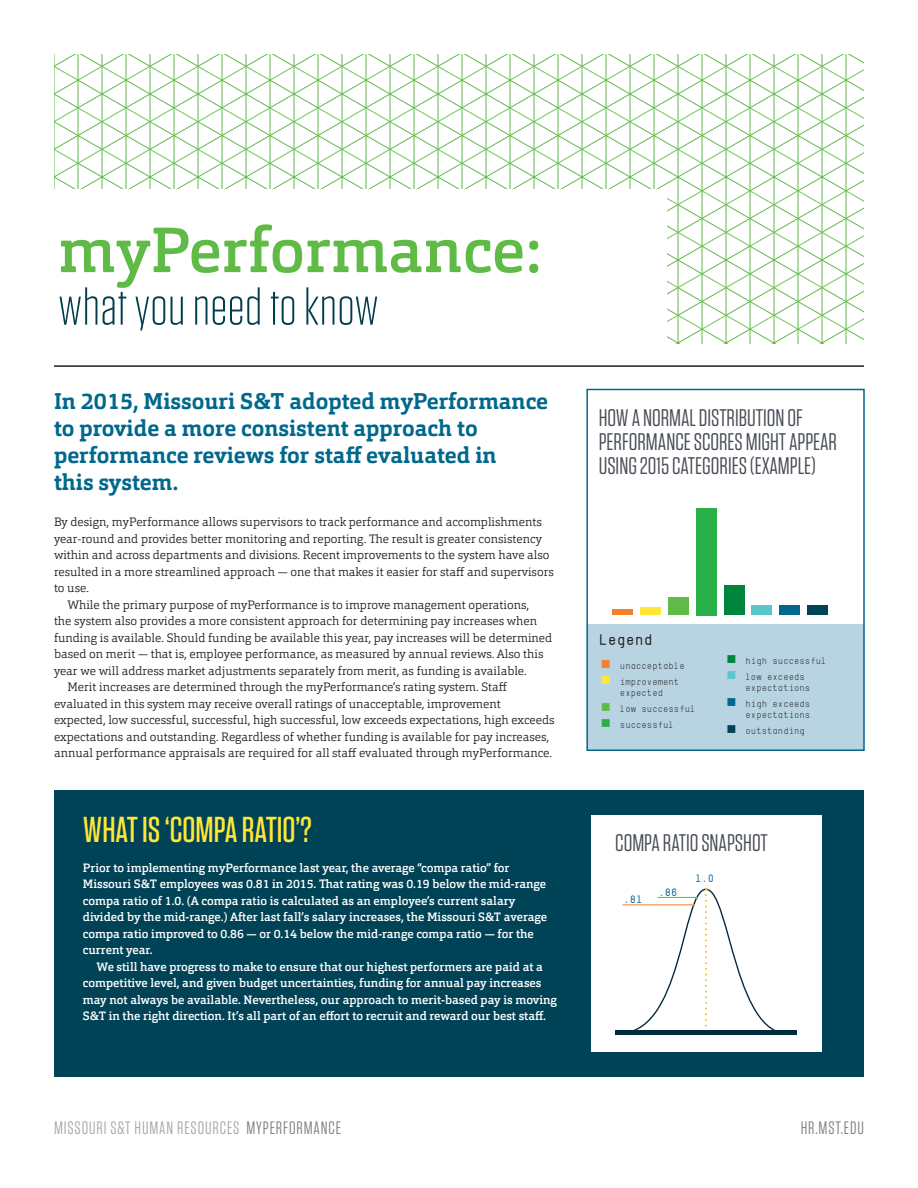
<style>
.page{position:relative;width:918px;height:1188px;background:#fff}
.page>*{position:absolute;margin:0;border:0;box-sizing:border-box;transform-origin:0 0}
.t1{font:265.2px "Chartwell Bars Vertical";letter-spacing:-.075em;color:#f47f2a}
.Donor_list{font:500 63px "Orgon Slab";color:#60bb46}
.Donor_list-2{font:300 52.5px "Tungsten";letter-spacing:.01em;color:#003b4e}
.Story_Text_NO_INDENT{font:500 36px "Tungsten";color:#ffe637}
.t2{font:24px/24px "Tungsten";color:#464b54}
.t3{font:700 22.5px/27px "Orgon Slab";color:#00688c}
.Photo{font:18px "Tungsten";letter-spacing:.05em;color:#a8a9ad}
.Photo-2{font:18px "Tungsten";letter-spacing:.05em;color:#808285}
.t4{font:700 15px "TSTAR Mono Round";color:#231f20}
.t5{font:300 12px/16.5px "Orgon Slab";color:#231f20}
.t6{font:500 12px/16.5px "Orgon Slab";color:#fff}
.t7{font:700 10.5px "TSTAR Mono Round";color:#00688c}
.t8{font:9px/10.8px "TSTAR Mono Round";color:#231f20;text-align:center}
.s1{color:#ffe637}
.s2{color:#60bb46}
.s3{color:#2ab049}
.s4{color:#00853d}
.s5{color:#014356}
.s6{color:#f47f2a}
.s7{color:#5ac6cc}
.s8{color:#00688c}
.s9{color:#808285}
</style>
<div class="page">
<div style="left:54px;top:790px;width:810px;height:286px;background:#014356"></div>
<div style="left:591px;top:815px;width:230px;height:236px;background:#fff"></div>
<div style="left:587px;top:624px;width:277px;height:126px;background:#b8d3e2"></div>
<div style="left:586px;top:389px;width:279px;height:362px;border:2px solid #00688c"></div>
<svg style="left:54px;top:54px;width:810px;height:289px"></svg>
<div style="left:42px;top:189px;width:625px;height:164px;background:#fff"></div>
<hr style="left:54px;top:365px;width:810px;height:2px;background:#231f20">
<svg style="left:615px;top:888px;width:182px;height:147px"></svg>
<hr style="left:615px;top:1030px;width:182px;height:4px;background:#002b3d">
<p class="Donor_list" style="left:58px;top:210px;width:484px">myPerformance:</p>
<p class="Donor_list-2" style="left:58px;top:280px;width:322px">what you need to know</p>
<p class="t3" style="left:54px;top:387px;width:496px">In 2015, Missouri S&amp;T adopted myPerformance to provide a more consistent approach to performance reviews for staff evaluated in<br>this system.</p>
<p class="t5" style="left:54px;top:514px;width:501px">By design, myPerformance allows supervisors to track performance and accomplishments year-round and provides better monitoring and reporting. The result is greater consistency within and across departments and divisions. Recent improvements to the system have also resulted in a more streamlined approach — one that makes it easier for staff and supervisors to use.</p>
<p class="t5" style="left:54px;top:596px;width:500px;text-indent:14px">While the primary purpose of myPerformance is to improve management operations,<br>the system also provides a more consistent approach for determining pay increases when funding is available. Should funding be available this year, pay increases will be determined based on merit — that is, employee performance, as measured by annual reviews. Also this year we will address market adjustments separately from merit, as funding is available.</p>
<p class="t5" style="left:54px;top:679px;width:502px;text-indent:14px">Merit increases are determined through the myPerformance’s rating system. Staff evaluated in this system may receive overall ratings of unacceptable, improvement expected, low successful, successful, high successful, low exceeds expectations, high exceeds expectations and outstanding. Regardless of whether funding is available for pay increases, annual performance appraisals are required for all staff evaluated through myPerformance.</p>
<p class="Story_Text_NO_INDENT" style="left:83px;top:810px;width:230px">WHAT IS ‘COMPA RATIO’?</p>
<p class="t6" style="left:83px;top:859px;width:466px">Prior to implementing myPerformance last year, the average “compa ratio” for Missouri S&amp;T employees was 0.81 in 2015. That rating was 0.19 below the mid-range compa ratio of 1.0. (A compa ratio is calculated as an employee’s current salary divided by the mid-range.) After last fall’s salary increases, the Missouri S&amp;T average compa ratio improved to 0.86 — or 0.14 below the mid-range compa ratio — for the current year.</p>
<p class="t6" style="left:83px;top:958px;width:476px;text-indent:14px">We still have progress to make to ensure that our highest performers are paid at a competitive level, and given budget uncertainties, funding for annual pay increases may not always be available. Nevertheless, our approach to merit-based pay is moving S&amp;T in the right direction. It’s all part of an effort to recruit and reward our best staff.</p>
<p class="t2" style="left:599px;top:406px;width:240px">HOW A NORMAL DISTRIBUTION OF<br>PERFORMANCE SCORES MIGHT APPEAR<br>USING 2015 CATEGORIES (EXAMPLE)</p>
<p class="t1" style="left:599px;top:361px;width:244px">3<span class="s1">4</span><span class="s2">9</span><span class="s3">4</span><span class="s4">1</span> <span class="s5">5</span></p>
<p class="t4" style="left:599px;top:631px;width:55px">Legend</p>
<p class="t8" style="left:601px;top:660px;width:85px"><span class="s6">■</span> unacceptable</p>
<p class="t8" style="left:601px;top:677px;width:80px"><span class="s1">■</span> improvement expected</p>
<p class="t8" style="left:601px;top:704px;width:96px"><span class="s2">■</span> low successful</p>
<p class="t8" style="left:601px;top:720px;width:75px"><span class="s3">■</span> successful</p>
<p class="t8" style="left:726px;top:655px;width:102px"><span class="s4">■</span> high successful</p>
<p class="t8" style="left:746px;top:671px;width:66px;text-align:left;text-indent:-19px"><span class="s7">■</span> low exceeds expectations</p>
<p class="t8" style="left:726px;top:698px;width:85px;text-align:right"><span class="s8">■</span> high exceeds expectations</p>
<p class="t8" style="left:726px;top:725px;width:80px"><span class="s5">■</span> outstanding</p>
<p class="t2" style="left:615px;top:831px;width:154px">COMPA RATIO SNAPSHOT</p>
<p class="t7" style="left:624px;top:893px;width:20px">.81</p>
<p class="t7" style="left:658px;top:886px;width:20px">.86</p>
<p class="t7" style="left:695px;top:872px;width:20px">1.0</p>
<p class="Photo" style="left:54px;top:1118px;width:288px">MISSOURI S&amp;T HUMAN RESOURCES <span class="s9">MYPERFORMANCE</span></p>
<p class="Photo-2" style="left:801px;top:1118px;width:65px">HR.MST.EDU</p>
</div>
